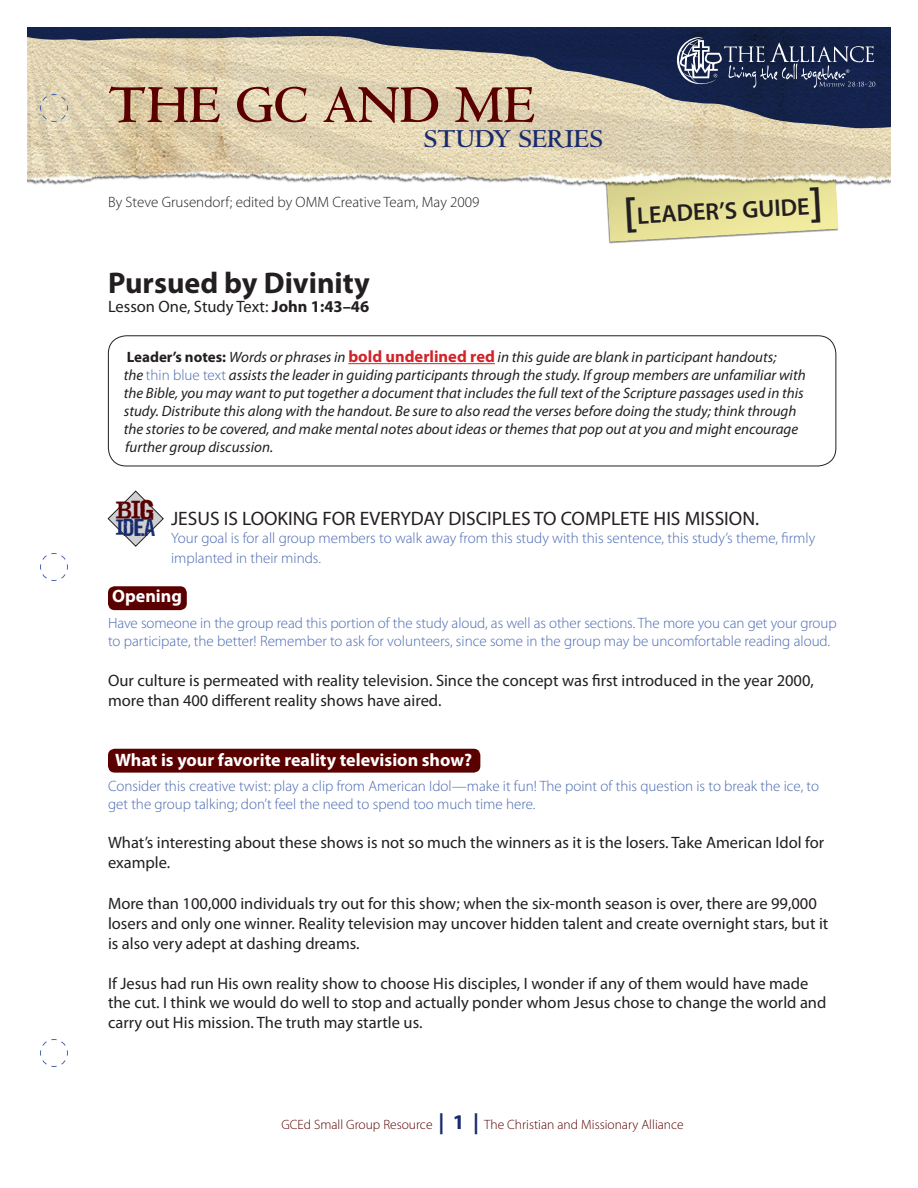
<style>
.page{position:relative;width:918px;height:1188px;background:#fff}
.page>*{position:absolute;margin:0;border:0;box-sizing:border-box;transform-origin:0 0}
.t1{font:700 55.5px "Centaur";color:#5a0000}
.t2{font:700 30px "Myriad Pro";color:#231f20}
.t3{font:700 27px "Centaur";color:#172a6c}
.t4{font:600 24.15px "Myriad Pro";color:#231f20}
.t5{font:19.5px "Myriad Pro";color:#231f20}
.t6{font:700 18px "Myriad Pro";color:#fff}
.Body_Copy{font:16.5px/19.8px "Myriad Pro";color:#231f20}
.t7{font:15.6px "jailb Ir D Jen NA";color:#5a0000}
.t8{font:italic 15px/18px "Myriad Pro";color:#231f20}
.t9{font:300 15px/18px "Myriad Pro";color:#4968b1}
.t10{font:300 15px "Myriad Pro";color:#231f20}
.t11{font:300 13.5px "Myriad Pro";color:#5a0000}
.t12{font:13.35px "jailb Ir D Jen NA";color:#172a6c}
.s1{font-size:44.25px}
.s2{font-weight:700}
.s3{font-weight:700;font-style:normal}
.s4{font-weight:700;font-style:normal;font-size:16.5px;color:#d1232a}
.s5{font-weight:300;font-style:normal;color:#4968b1}
.s6{font-weight:700;font-size:21px;color:#172a6c}
</style>
<div class="page">
<img style="left:27px;top:128px;width:864px;height:116px">
<svg style="left:27px;top:27px;width:864px;height:101px;background:#9f9b91"></svg>
<svg style="left:677px;top:37px;width:198px;height:51px;background:#374262"></svg>
<svg style="left:40px;top:94px;width:28px;height:28px"></svg>
<svg style="left:40px;top:553px;width:28px;height:28px"></svg>
<svg style="left:40px;top:1039px;width:28px;height:28px"></svg>
<hr style="left:348px;top:363px;width:147px;height:1px;background:#d1232a">
<div style="left:108px;top:335px;width:728px;height:131px;border:1px solid #231f20;border-radius:18px"></div>
<svg style="left:108px;top:491px;width:56px;height:56px"></svg>
<div style="left:108px;top:586px;width:79px;height:24px;background:#5a0000;border-radius:7px"></div>
<div style="left:108px;top:749px;width:372px;height:24px;background:#5a0000;border-radius:7px"></div>
<p class="t1" style="left:108px;top:75px;width:429px">THE GC AND ME</p>
<p class="t3" style="left:424px;top:125px;width:180px">STUDY SERIES</p>
<p class="t10" style="left:108px;top:193px;width:373px">By Steve Grusendorf; edited by OMM Creative Team, May 2009</p>
<p class="t4" style="left:623px;top:201px;width:201px;rotate:-3deg"><span class="s1">[</span>LEADER’S GUIDE<span class="s1">]</span></p>
<p class="t2" style="left:108px;top:263px;width:263px">Pursued by Divinity</p>
<p class="Body_Copy" style="left:108px;top:297px;width:263px">Lesson One, Study Text: <span class="s2">John 1:43–46</span></p>
<p class="t8" style="left:124px;top:348px;width:684px"><span class="s3">Leader’s notes:</span> Words or phrases in <span class="s4">bold underlined red</span> in this guide are blank in participant handouts;<br>the <span class="s5">thin blue text</span> assists the leader in guiding participants through the study. If group members are unfamiliar with the Bible, you may want to put together a document that includes the full text of the Scripture passages used in this study. Distribute this along with the handout. Be sure to also read the verses before doing the study; think through the stories to be covered, and make mental notes about ideas or themes that pop out at you and might encourage further group discussion.</p>
<p class="t7" style="left:116px;top:505px;width:39px">BIG</p>
<p class="t12" style="left:116px;top:523px;width:41px">IDEA</p>
<p class="t5" style="left:171px;top:507px;width:590px">JESUS IS LOOKING FOR EVERYDAY DISCIPLES TO COMPLETE HIS MISSION.</p>
<p class="t9" style="left:171px;top:528px;width:646px;line-height:19.8px">Your goal is for all group members to walk away from this study with this sentence, this study’s theme, firmly implanted in their minds.</p>
<p class="t6" style="left:112px;top:585px;width:71px">Opening</p>
<p class="t9" style="left:108px;top:614px;width:730px">Have someone in the group read this portion of the study aloud, as well as other sections. The more you can get your group to participate, the better! Remember to ask for volunteers, since some in the group may be uncomfortable reading aloud.</p>
<p class="Body_Copy" style="left:108px;top:670px;width:707px">Our culture is permeated with reality television. Since the concept was first introduced in the year 2000, more than 400 different reality shows have aired.</p>
<p class="t6" style="left:115px;top:748px;width:359px">What is your favorite reality television show?</p>
<p class="t9" style="left:108px;top:776px;width:713px">Consider this creative twist: play a clip from American Idol—make it fun! The point of this question is to break the ice, to get the group talking; don’t feel the need to spend too much time here.</p>
<p class="Body_Copy" style="left:108px;top:833px;width:718px">What’s interesting about these shows is not so much the winners as it is the losers. Take American Idol for example.</p>
<p class="Body_Copy" style="left:108px;top:894px;width:722px">More than 100,000 individuals try out for this show; when the six-month season is over, there are 99,000 losers and only one winner. Reality television may uncover hidden talent and create overnight stars, but it is also very adept at dashing dreams.</p>
<p class="Body_Copy" style="left:108px;top:973px;width:720px">If Jesus had run His own reality show to choose His disciples, I wonder if any of them would have made the cut. I think we would do well to stop and actually ponder whom Jesus chose to change the world and carry out His mission. The truth may startle us.</p>
<p class="t11" style="left:282px;top:1116px;width:404px">GCEd Small Group Resource <span class="s6">| 1 |</span> The Christian and Missionary Alliance</p>
</div>
